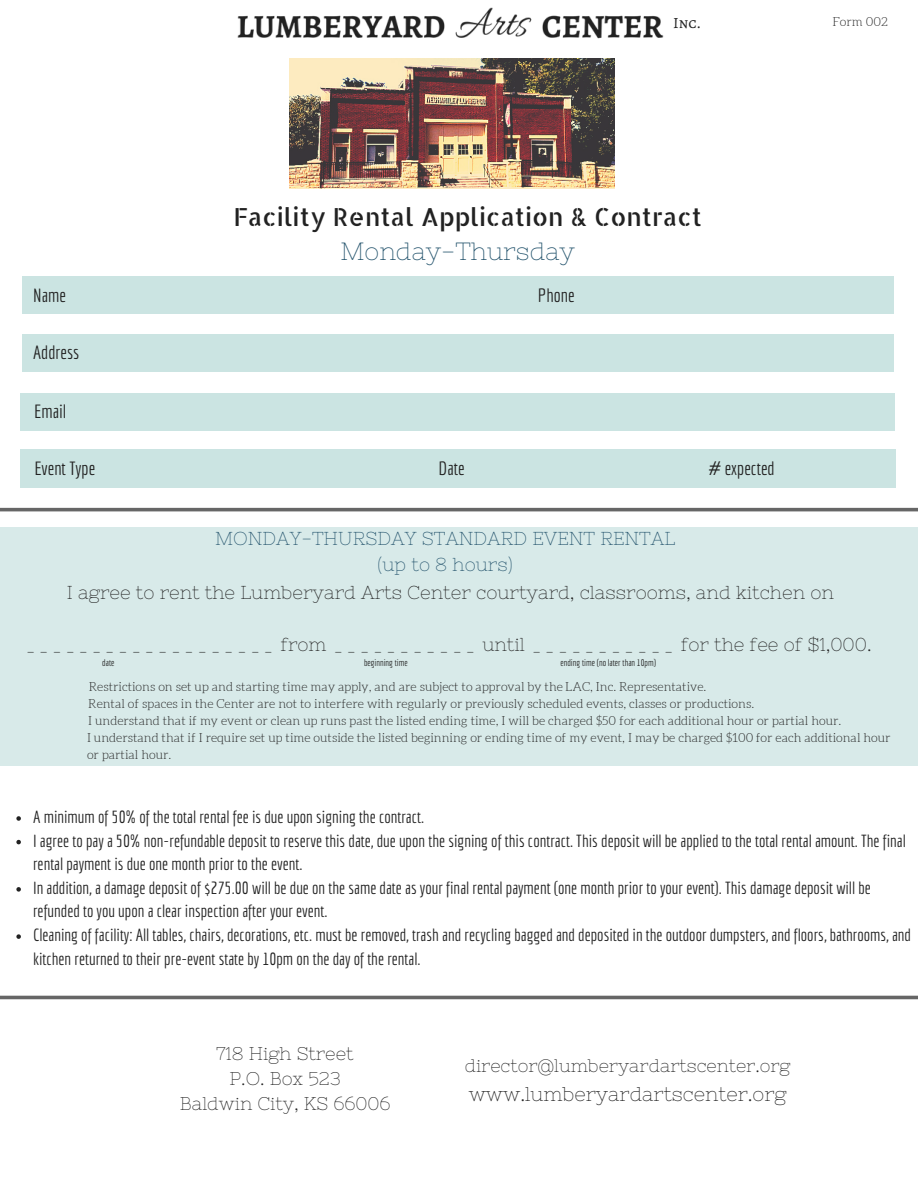
<style>
.page{position:relative;width:918px;height:1188px;background:#fff}
.page>*{position:absolute;margin:0;border:0;box-sizing:border-box;transform-origin:0 0}
.t1{font:24.9px "Allerta Stencil";color:#222}
.t2{font:24.9px "Nixie One";color:#23536c}
.t3{font:19.95px "Nixie One";color:#222}
.t4{font:18.75px "Nixie One";color:#222}
.t5{font:18.75px "Nixie One";color:#23536c}
.t6{font:18.75px "Economica";color:#222}
.t7{font:18.45px "Nixie One";color:#222}
.t8{font:18px "Nixie One";color:#222}
.t9{font:17.1px/23.7px "Economica";color:#222}
.t10{font:15.6px "Alegreya SC";color:#222}
.t11{font:300 12.45px/16.8px "Aleo";color:#222}
.t12{font:9.3px "Economica";color:#222}
</style>
<div class="page">
<img style="left:289px;top:59px;width:325px;height:130px">
<img style="left:237px;top:7px;width:427px;height:32px">
<div style="left:22px;top:277px;width:872px;height:37px;background:#cbe4e2"></div>
<div style="left:22px;top:334px;width:872px;height:37px;background:#cbe4e2"></div>
<div style="left:21px;top:394px;width:874px;height:37px;background:#cbe4e2"></div>
<div style="left:21px;top:450px;width:875px;height:37px;background:#cbe4e2"></div>
<svg style="left:0;top:507px;width:918px;height:5px;background:#919191"></svg>
<div style="left:0;top:528px;width:918px;height:237px;background:#d8eae9"></div>
<svg style="left:16px;top:816px;width:5px;height:5px"></svg>
<svg style="left:16px;top:840px;width:5px;height:4px"></svg>
<svg style="left:16px;top:887px;width:5px;height:5px"></svg>
<svg style="left:16px;top:934px;width:5px;height:5px"></svg>
<svg style="left:0;top:995px;width:918px;height:5px;background:#919191"></svg>
<p class="t10" style="left:673px;top:13px;width:30px">Inc.</p>
<p class="t11" style="left:833px;top:14px;width:57px">Form 002</p>
<p class="t6" style="left:33px;top:284px;width:34px">Name</p>
<p class="t6" style="left:33px;top:341px;width:48px">Address</p>
<p class="t6" style="left:34px;top:401px;width:33px">Email</p>
<p class="t1" style="left:234px;top:200px;width:470px">Facility Rental Application &amp; Contract</p>
<p class="t2" style="left:340px;top:237px;width:236px">Monday-Thursday</p>
<p class="t6" style="left:538px;top:284px;width:38px">Phone</p>
<p class="t6" style="left:34px;top:457px;width:62px">Event Type</p>
<p class="t6" style="left:439px;top:458px;width:28px">Date</p>
<p class="t6" style="left:709px;top:457px;width:67px"># expected</p>
<p class="t5" style="left:215px;top:528px;width:462px">MONDAY-THURSDAY STANDARD EVENT RENTAL</p>
<p class="t5" style="left:377px;top:554px;width:137px">(up to 8 hours)</p>
<p class="t4" style="left:67px;top:582px;width:769px">I agree to rent the Lumberyard Arts Center courtyard, classrooms, and kitchen on</p>
<p class="t4" style="left:24px;top:633px;width:849px">___________________ from ___________ until ___________ for the fee of $1,000.</p>
<p class="t12" style="left:102px;top:657px;width:14px">date</p>
<p class="t12" style="left:364px;top:657px;width:45px">beginning time</p>
<p class="t12" style="left:561px;top:657px;width:97px">ending time (no later than 10pm)</p>
<p class="t11" style="left:88px;top:695px;width:667px">Rental of spaces in the Center are not to interfere with regularly or previously scheduled events, classes or productions.</p>
<p class="t11" style="left:89px;top:678px;width:619px">Restrictions on set up and starting time may apply, and are subject to approval by the LAC, Inc. Representative.</p>
<p class="t11" style="left:88px;top:712px;width:755px">I understand that if my event or clean up runs past the listed ending time, I will be charged $50 for each additional hour or partial hour.</p>
<p class="t11" style="left:87px;top:729px;width:805px">I understand that if I require set up time outside the listed beginning or ending time of my event, I may be charged $100 for each additional hour or partial hour.</p>
<p class="t9" style="left:33px;top:805px;width:393px">A minimum of 50% of the total rental fee is due upon signing the contract.</p>
<p class="t9" style="left:33px;top:828px;width:874px">I agree to pay a 50% non-refundable deposit to reserve this date, due upon the signing of this contract. This deposit will be applied to the total rental amount. The final rental payment is due one month prior to the event.</p>
<p class="t9" style="left:33px;top:876px;width:839px">In addition, a damage deposit of $275.00 will be due on the same date as your final rental payment (one month prior to your event). This damage deposit will be refunded to you upon a clear inspection after your event.</p>
<p class="t9" style="left:33px;top:923px;width:880px">Cleaning of facility: All tables, chairs, decorations, etc. must be removed, trash and recycling bagged and deposited in the outdoor dumpsters, and floors, bathrooms, and kitchen returned to their pre-event state by 10pm on the day of the rental.</p>
<p class="t7" style="left:217px;top:1043px;width:138px">718 High Street</p>
<p class="t7" style="left:230px;top:1068px;width:113px">P.O. Box 523</p>
<p class="t7" style="left:180px;top:1093px;width:212px">Baldwin City, KS 66006</p>
<p class="t8" style="left:465px;top:1056px;width:327px">director@lumberyardartscenter.org</p>
<p class="t3" style="left:469px;top:1082px;width:319px">www.lumberyardartscenter.org</p>
</div>
